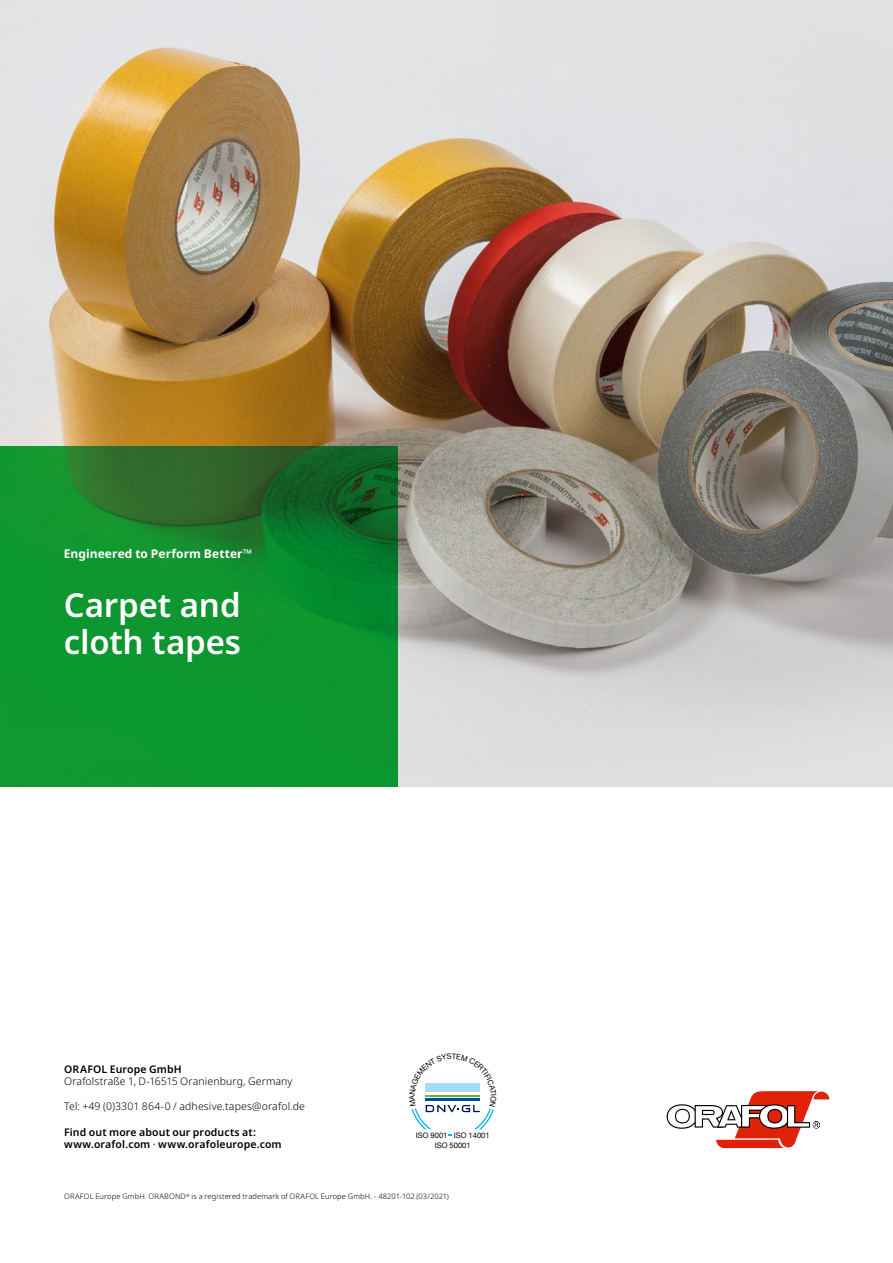
<style>
.page{position:relative;width:893px;height:1263px;background:#fff}
.page>*{position:absolute;margin:0;border:0;box-sizing:border-box;transform-origin:0 0}
.t1{font:600 33px/37.5px "Noto Sans";letter-spacing:-.005em;color:#fff}
.t2{font:700 12px "Noto Sans";letter-spacing:.005em;color:#fff}
.t3{font:300 10.5px "Noto Sans";letter-spacing:.01em;color:#000}
.t4{font:600 10.5px/12.6px "Noto Sans";letter-spacing:.01em;color:#000}
.t5{font:7.65px/10.6px "Helvetica Neue";color:#000;text-align:center}
.t6{font:300 7.5px "Noto Sans";letter-spacing:.015em;color:#000}
</style>
<div class="page">
<img style="left:0;top:0;width:893px;height:787px">
<img style="left:0;top:446px;width:397px;height:341px">
<svg style="left:667px;top:1091px;width:162px;height:58px"></svg>
<svg style="left:411px;top:1083px;width:83px;height:53px"></svg>
<h2 class="t2" style="left:64px;top:549px;width:190px">Engineered to Perform Better™</h2>
<h1 class="t1" style="left:64px;top:590px;width:179px">Carpet and cloth tapes</h1>
<h3 class="t4" style="left:64px;top:1063px;width:119px">ORAFOL Europe GmbH</h3>
<h3 class="t3" style="left:64px;top:1077px;width:230px">Orafolstraße 1, D-16515 Oranienburg, Germany</h3>
<h3 class="t3" style="left:64px;top:1099px;width:242px">Tel: +49 (0)3301 864-0 / adhesive.tapes@orafol.de</h3>
<h3 class="t4" style="left:64px;top:1126px;width:219px">Find out more about our products at: www.orafol.com www.orafoleurope.com</h3>
<p class="t5" style="left:416px;top:1129px;width:75px">ISO 9001 ISO 14001<br>ISO 50001</p>
<p class="t6" style="left:64px;top:1191px;width:386px">ORAFOL Europe GmbH. ORABOND<sup>®</sup> is a registered trademark of ORAFOL Europe GmbH. - 48201-102 (03/2021)</p>
</div>
